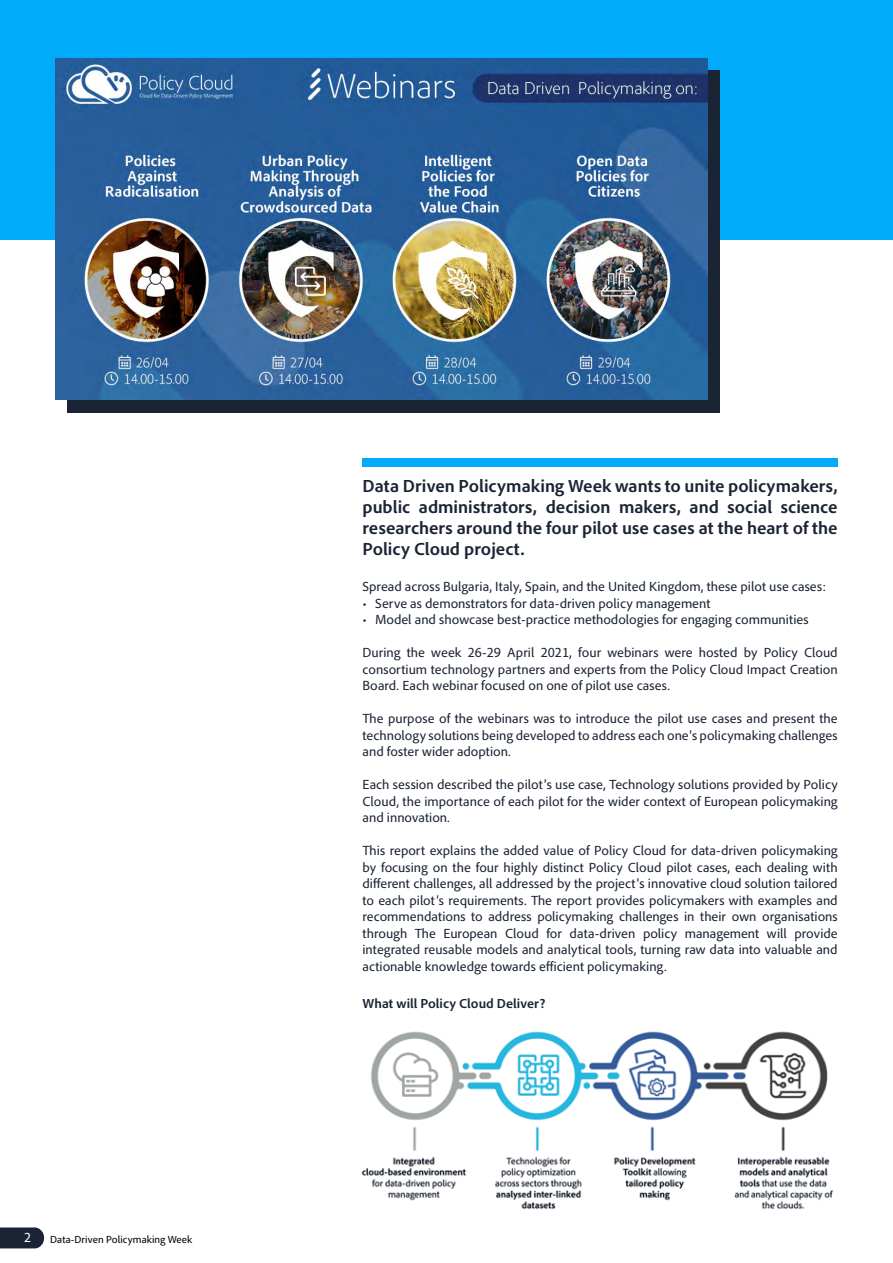
<style>
.page{position:relative;width:893px;height:1263px;background:#fff}
.page>*{position:absolute;margin:0;border:0;box-sizing:border-box;transform-origin:0 0}
.t1{font:700 18px/21px "Adobe Clean";color:#1b2434;text-align:justify}
.t2{font:13.5px/16.5px "Adobe Clean";color:#1b2434;text-align:justify}
.t3{font:700 13.5px "Adobe Clean";color:#1b2434}
.t4{font:13.5px "Adobe Clean";color:#fff}
.t5{font:10.5px "Adobe Clean";color:#000}
</style>
<div class="page">
<svg style="left:0;top:1227px;width:44px;height:21px"></svg>
<img style="left:361px;top:1031px;width:472px;height:178px">
<div style="left:0;top:0;width:893px;height:240px;background:#00abfa"></div>
<div style="left:362px;top:457px;width:476px;height:9px;background:#00abfa"></div>
<div style="left:67px;top:70px;width:652px;height:342px;background:#1b2434"></div>
<img style="left:55px;top:58px;width:653px;height:341px">
<p class="t4" style="left:24px;top:1229px;width:9px">2</p>
<p class="t5" style="left:50px;top:1233px;width:144px">Data-Driven Policymaking Week</p>
<h1 class="t1" style="left:362px;top:475px;width:477px">Data Driven Policymaking Week wants to unite policymakers, public administrators, decision makers, and social science researchers around the four pilot use cases at the heart of the Policy Cloud project.</h1>
<p class="t2" style="left:362px;top:578px;width:465px">Spread across Bulgaria, Italy, Spain, and the United Kingdom, these pilot use cases:</p>
<p class="t2" style="left:362px;top:594px;width:350px">• Serve as demonstrators for data-driven policy management</p>
<p class="t2" style="left:362px;top:611px;width:448px">• Model and showcase best-practice methodologies for engaging communities</p>
<p class="t2" style="left:362px;top:644px;width:477px">During the week 26-29 April 2021, four webinars were hosted by Policy Cloud consortium technology partners and experts from the Policy Cloud Impact Creation Board. Each webinar focused on one of pilot use cases.</p>
<p class="t2" style="left:362px;top:710px;width:477px">The purpose of the webinars was to introduce the pilot use cases and present the technology solutions being developed to address each one’s policymaking challenges and foster wider adoption.</p>
<p class="t2" style="left:362px;top:776px;width:477px">Each session described the pilot’s use case, Technology solutions provided by Policy Cloud, the importance of each pilot for the wider context of European policymaking and innovation.</p>
<p class="t2" style="left:362px;top:842px;width:477px">This report explains the added value of Policy Cloud for data-driven policymaking by focusing on the four highly distinct Policy Cloud pilot cases, each dealing with different challenges, all addressed by the project’s innovative cloud solution tailored to each pilot’s requirements. The report provides policymakers with examples and recommendations to address policymaking challenges in their own organisations through The European Cloud for data-driven policy management will provide integrated reusable models and analytical tools, turning raw data into valuable and actionable knowledge towards efficient policymaking.</p>
<p class="t3" style="left:362px;top:995px;width:184px">What will Policy Cloud Deliver?</p>
</div>
